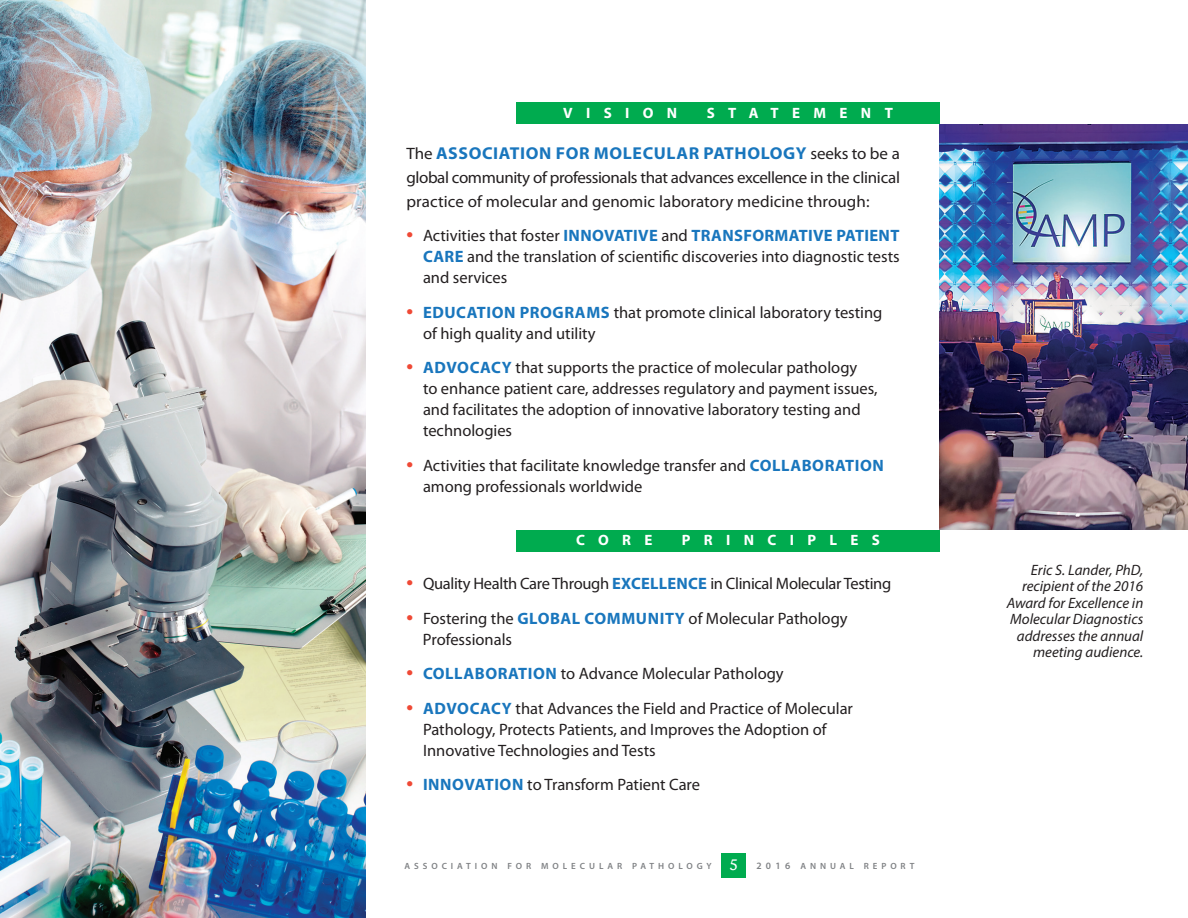
<style>
.page{position:relative;width:1188px;height:918px;background:#fff}
.page>*{position:absolute;margin:0;border:0;box-sizing:border-box;transform-origin:0 0}
.t1{font:700 17.25px "Myriad Pro";letter-spacing:.035em;color:#1976bd}
.t2{font:16.5px/21px "Myriad Pro";color:#231f20}
.t3{font:16.5px "Myriad Pro";letter-spacing:-.02em;color:#231f20}
.t4{font:italic 15px/16.5px "Myriad Pro";color:#231f20;text-align:right}
.t5{font:700 15px "Myriad Pro";letter-spacing:.89em;color:#fff}
.t6{font:600 9px "Myriad Pro";letter-spacing:.44em;color:#808285}
.s1{font-weight:400;font-size:16.5px;color:#231f20}
.s2{font-weight:700;color:#1976bd}
.s3{font-family:"Legacy San ITC";font-weight:500;font-size:16.5px;color:#fff}
.s4{font-size:9.75px}
</style>
<div class="page">
<div style="left:722px;top:853px;width:24px;height:25px;background:#00ab4f"></div>
<div style="left:517px;top:103px;width:423px;height:21px;background:#00ab4f"></div>
<div style="left:517px;top:530px;width:423px;height:21px;background:#00ab4f"></div>
<img style="left:0;top:0;width:365px;height:918px">
<img style="left:940px;top:124px;width:248px;height:406px">
<p class="t5" style="left:563px;top:104px;width:116px">VISION</p>
<p class="t5" style="left:707px;top:104px;width:188px">STATEMENT</p>
<p class="t1" style="left:406px;top:142px;width:495px"><span class="s1">The</span> ASSOCIATION FOR MOLECULAR PATHOLOGY <span class="s1">seeks to be a</span></p>
<p class="t2" style="left:407px;top:165px;width:495px;line-height:24px">global community of professionals that advances excellence in the clinical practice of molecular and genomic laboratory medicine through:</p>
<p class="t2" style="left:423px;top:225px;width:478px;text-align:justify;text-indent:-17px"><sup>●</sup> Activities that foster <span class="s2">INNOVATIVE</span> and <span class="s2">TRANSFORMATIVE PATIENT CARE</span> and the translation of scientific discoveries into diagnostic tests and services</p>
<p class="t2" style="left:423px;top:301px;width:461px;text-indent:-17px"><sup>●</sup> <span class="s2">EDUCATION PROGRAMS</span> that promote clinical laboratory testing of high quality and utility</p>
<p class="t2" style="left:423px;top:357px;width:456px;text-indent:-17px"><sup>●</sup> <span class="s2">ADVOCACY</span> that supports the practice of molecular pathology<br>to enhance patient care, addresses regulatory and payment issues, and facilitates the adoption of innovative laboratory testing and technologies</p>
<p class="t2" style="left:423px;top:454px;width:462px;text-indent:-17px"><sup>●</sup> Activities that facilitate knowledge transfer and <span class="s2">COLLABORATION </span>among professionals worldwide</p>
<p class="t5" style="left:576px;top:531px;width:78px">CORE</p>
<p class="t5" style="left:682px;top:531px;width:200px">PRINCIPLES</p>
<p class="t3" style="left:406px;top:573px;width:486px"><sup>●</sup> Quality Health Care Through <span class="s2">EXCELLENCE</span> in Clinical Molecular Testing</p>
<p class="t2" style="left:423px;top:607px;width:426px;text-indent:-16px"><sup>●</sup> Fostering the <span class="s2">GLOBAL COMMUNITY</span> of Molecular Pathology<br>Professionals</p>
<p class="t2" style="left:406px;top:663px;width:379px"><sup>●</sup> <span class="s2">COLLABORATION</span> to Advance Molecular Pathology</p>
<p class="t2" style="left:423px;top:697px;width:432px;text-indent:-17px"><sup>●</sup> <span class="s2">ADVOCACY</span> that Advances the Field and Practice of Molecular<br>Pathology, Protects Patients, and Improves the Adoption of<br>Innovative Technologies and Tests</p>
<p class="t2" style="left:406px;top:774px;width:295px"><sup>●</sup> <span class="s2">INNOVATION</span> to Transform Patient Care</p>
<p class="t6" style="left:404px;top:861px;width:512px">ASSOCIATION FOR MOLECULAR PATHOLOGY <span class="s3">5</span> <span class="s4">2016</span> ANNUAL REPORT</p>
<p class="t4" style="left:1007px;top:561px;width:138px">Eric S. Lander, PhD, recipient of the 2016<br>Award for Excellence in<br>Molecular Diagnostics addresses the annual meeting audience.</p>
</div>
